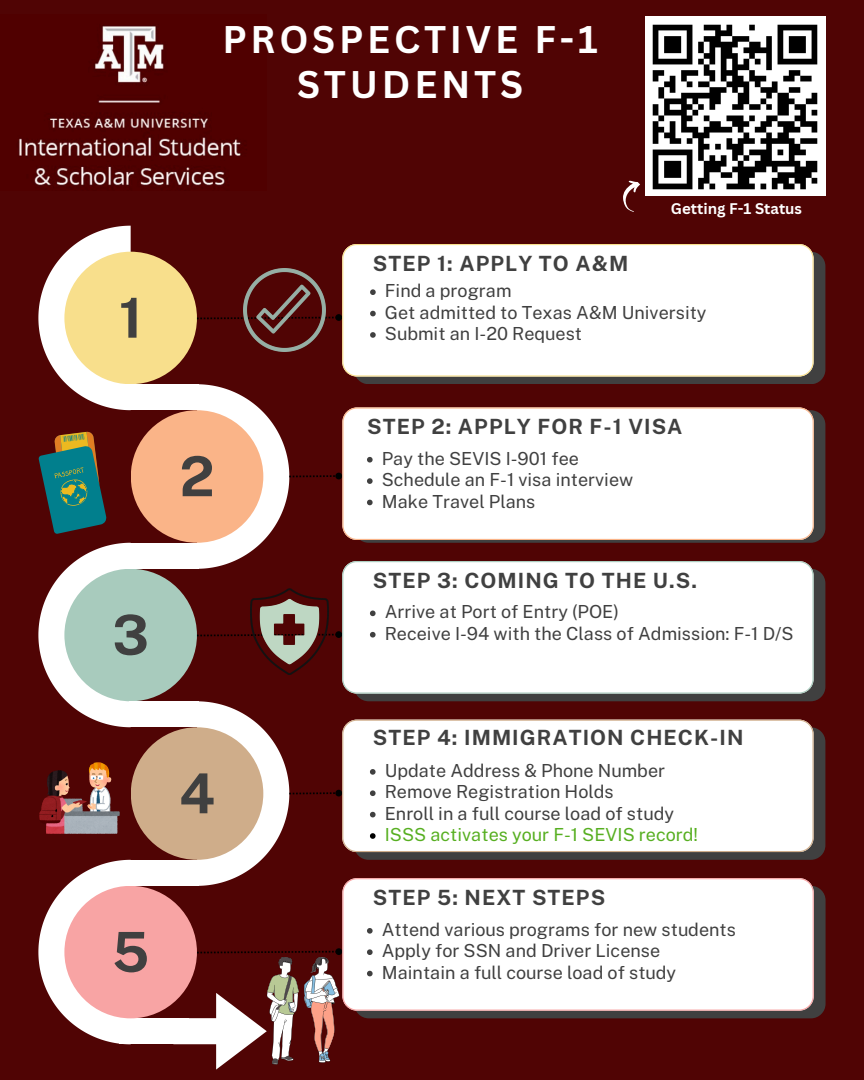
<style>
.page{position:relative;width:864px;height:1080px;background:#500404}
.page>*{position:absolute;margin:0;border:0;box-sizing:border-box;transform-origin:0 0}
.t1{font:700 55.12px "Public Sans";color:#404040}
.t2{font:700 37.5px/45px "Canva Sans";letter-spacing:.1em;color:#fff;text-align:center}
.t3{font:700 21px "Public Sans";letter-spacing:.05em;color:#404040}
.t4{font:18px "Public Sans";color:#404040}
.t5{font:18px "Public Sans";color:#57af21}
.t6{font:700 15px "Canva Sans";color:#fff}
</style>
<div class="page">
<img style="left:19px;top:25px;width:222px;height:163px">
<svg style="left:38px;top:226px;width:93px;height:184px"></svg>
<div style="left:64px;top:252px;width:133px;height:132px;background:#f8df8c;border-radius:50%"></div>
<div style="left:131px;top:410px;width:132px;height:133px;background:#fab488;border-radius:50%"></div>
<div style="left:131px;top:727px;width:132px;height:133px;background:#cfad8a;border-radius:50%"></div>
<svg style="left:38px;top:860px;width:91px;height:184px"></svg>
<div style="left:119px;top:1018px;width:70px;height:26px;background:#fff"></div>
<div style="left:64px;top:886px;width:133px;height:132px;background:#f8a4a4;border-radius:50%"></div>
<div style="left:129px;top:384px;width:70px;height:26px;background:#fff"></div>
<svg style="left:38px;top:543px;width:91px;height:184px"></svg>
<div style="left:64px;top:569px;width:133px;height:132px;background:#a8cbbd;border-radius:50%"></div>
<div style="left:129px;top:543px;width:70px;height:26px;background:#fff"></div>
<div style="left:129px;top:701px;width:70px;height:26px;background:#fff"></div>
<div style="left:129px;top:860px;width:70px;height:26px;background:#fff"></div>
<svg style="left:197px;top:316px;width:142px;height:4px"></svg>
<div style="left:335px;top:314px;width:7px;height:7px;border:2px solid #000;border-radius:50%"></div>
<svg style="left:197px;top:384px;width:144px;height:185px"></svg>
<div style="left:335px;top:473px;width:7px;height:6px;border:2px solid #000;border-radius:50%"></div>
<svg style="left:197px;top:633px;width:142px;height:4px"></svg>
<div style="left:335px;top:631px;width:7px;height:7px;border:2px solid #000;border-radius:50%"></div>
<svg style="left:197px;top:701px;width:144px;height:185px"></svg>
<div style="left:335px;top:790px;width:7px;height:7px;border:2px solid #000;border-radius:50%"></div>
<div style="left:335px;top:948px;width:7px;height:7px;border:2px solid #000;border-radius:50%"></div>
<div style="left:354px;top:252px;width:471px;height:132px;background:#404040;border-radius:15px"></div>
<div style="left:342px;top:244px;width:472px;height:133px;background:#fff"></div>
<div style="left:354px;top:410px;width:471px;height:133px;background:#404040;border-radius:15px"></div>
<div style="left:342px;top:407px;width:472px;height:133px;background:#fff"></div>
<div style="left:354px;top:569px;width:471px;height:132px;background:#404040;border-radius:15px"></div>
<div style="left:342px;top:561px;width:472px;height:133px;background:#fff"></div>
<div style="left:354px;top:727px;width:471px;height:133px;background:#404040;border-radius:15px"></div>
<div style="left:342px;top:720px;width:472px;height:132px;background:#fff"></div>
<div style="left:354px;top:886px;width:471px;height:132px;background:#404040;border-radius:15px"></div>
<div style="left:342px;top:878px;width:472px;height:133px;background:#fff"></div>
<img style="left:243px;top:269px;width:83px;height:83px">
<svg style="left:38px;top:431px;width:68px;height:103px"></svg>
<img style="left:249px;top:589px;width:81px;height:85px">
<img style="left:39px;top:763px;width:80px;height:71px">
<svg style="left:173px;top:949px;width:168px;height:121px"></svg>
<img style="left:645px;top:17px;width:180px;height:179px">
<svg style="left:623px;top:180px;width:17px;height:32px"></svg>
<svg style="left:370px;top:289px;width:6px;height:6px"></svg>
<svg style="left:370px;top:311px;width:6px;height:5px"></svg>
<svg style="left:370px;top:332px;width:6px;height:6px"></svg>
<svg style="left:367px;top:457px;width:6px;height:6px"></svg>
<svg style="left:367px;top:478px;width:6px;height:6px"></svg>
<svg style="left:367px;top:500px;width:6px;height:5px"></svg>
<svg style="left:370px;top:769px;width:6px;height:6px"></svg>
<svg style="left:370px;top:790px;width:6px;height:6px"></svg>
<svg style="left:370px;top:812px;width:6px;height:5px"></svg>
<svg style="left:370px;top:833px;width:6px;height:6px"></svg>
<svg style="left:367px;top:928px;width:6px;height:6px"></svg>
<svg style="left:367px;top:949px;width:6px;height:6px"></svg>
<svg style="left:367px;top:971px;width:6px;height:5px"></svg>
<svg style="left:370px;top:611px;width:6px;height:5px"></svg>
<svg style="left:370px;top:632px;width:6px;height:6px"></svg>
<p class="t2" style="left:222px;top:16px;width:377px">PROSPECTIVE F-1<br>STUDENTS</p>
<p class="t1" style="left:119px;top:285px;width:25px">1</p>
<p class="t1" style="left:180px;top:444px;width:37px">2</p>
<p class="t1" style="left:112px;top:602px;width:38px">3</p>
<p class="t1" style="left:179px;top:761px;width:38px">4</p>
<p class="t1" style="left:112px;top:919px;width:39px">5</p>
<p class="t6" style="left:671px;top:198px;width:133px">Getting F-1 Status</p>
<p class="t3" style="left:373px;top:251px;width:257px">STEP 1: APPLY TO A&amp;M</p>
<p class="t4" style="left:385px;top:280px;width:128px">Find a program</p>
<p class="t4" style="left:385px;top:302px;width:323px">Get admitted to Texas A&amp;M University</p>
<p class="t4" style="left:385px;top:323px;width:199px">Submit an I-20 Request</p>
<p class="t3" style="left:367px;top:414px;width:317px">STEP 2: APPLY FOR F-1 VISA</p>
<p class="t4" style="left:382px;top:448px;width:199px">Pay the SEVIS I-901 fee</p>
<p class="t4" style="left:382px;top:469px;width:253px">Schedule an F-1 visa interview</p>
<h2 class="t4" style="left:382px;top:490px;width:155px">Make Travel Plans</h2>
<p class="t3" style="left:373px;top:568px;width:326px">STEP 3: COMING TO THE U.S.</p>
<h2 class="t4" style="left:385px;top:601px;width:236px">Arrive at Port of Entry (POE)</h2>
<p class="t4" style="left:385px;top:623px;width:410px">Receive I-94 with the Class of Admission: F-1 D/S</p>
<p class="t3" style="left:373px;top:726px;width:372px">STEP 4: IMMIGRATION CHECK-IN</p>
<p class="t4" style="left:385px;top:760px;width:282px">Update Address &amp; Phone Number</p>
<p class="t4" style="left:385px;top:781px;width:230px">Remove Registration Holds</p>
<p class="t4" style="left:385px;top:803px;width:291px">Enroll in a full course load of study</p>
<h2 class="t5" style="left:385px;top:824px;width:315px">ISSS activates your F-1 SEVIS record!</h2>
<p class="t3" style="left:373px;top:885px;width:234px">STEP 5: NEXT STEPS</p>
<p class="t4" style="left:382px;top:919px;width:356px">Attend various programs for new students</p>
<p class="t4" style="left:382px;top:940px;width:280px">Apply for SSN and Driver License</p>
<p class="t4" style="left:382px;top:962px;width:296px">Maintain a full course load of study</p>
</div>
